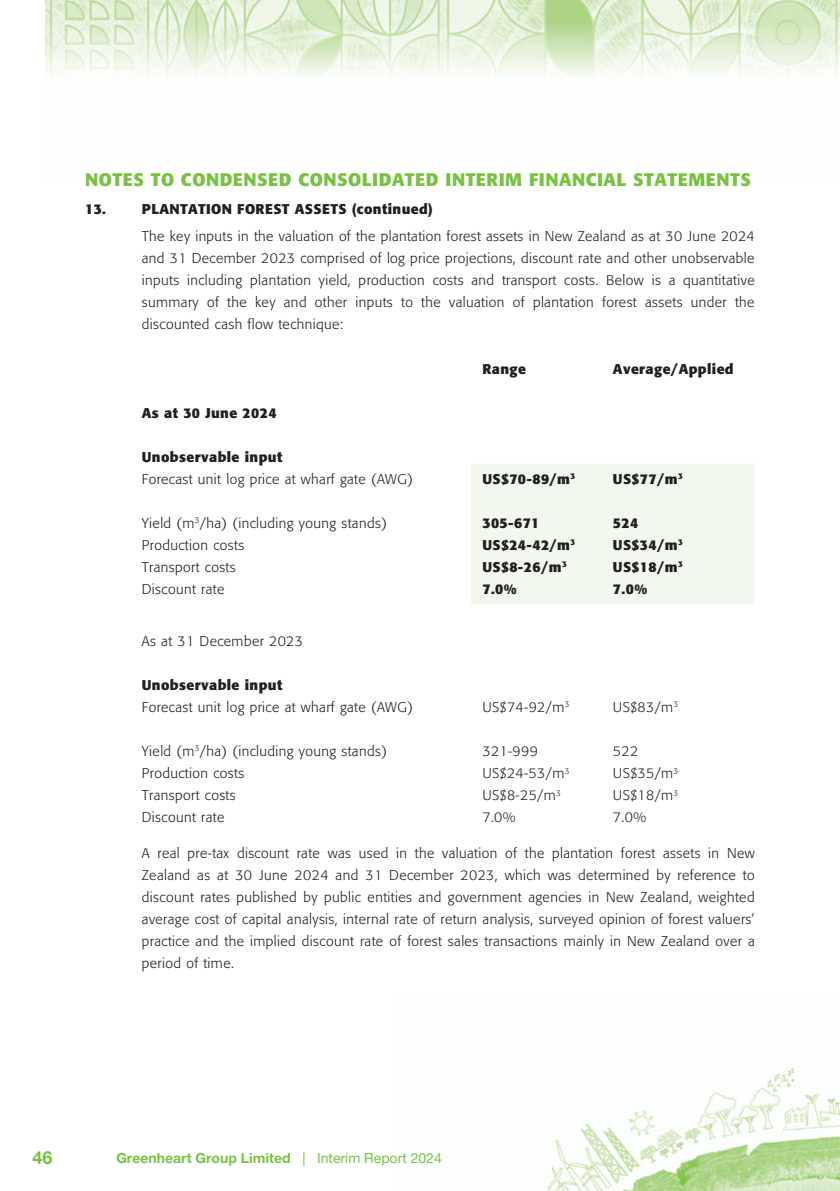
<style>
.page{position:relative;width:840px;height:1191px;background:#fff}
.page>*{position:absolute;margin:0;border:0;box-sizing:border-box;transform-origin:0 0}
.t1{font:700 18px "Formata";letter-spacing:.03em;color:#79c142}
.t2{font:700 18px "Helvetica Neue LT Std";color:#79c142}
.t3{font:300 14px/22px "Formata";letter-spacing:.03em;color:#231f20;text-align:justify}
.t4{font:700 14px "Formata";letter-spacing:.03em;color:#231f20}
.t5{font:700 14px "Helvetica Neue LT Std";color:#79c142}
.s1{font-weight:400}
</style>
<div class="page">
<img style="left:547px;top:1067px;width:292px;height:124px">
<img style="left:45px;top:0;width:794px;height:77px">
<div style="left:471px;top:464px;width:283px;height:140px;background:#f2f8ed"></div>
<p class="t1" style="left:85px;top:168px;width:667px">NOTES TO CONDENSED CONSOLIDATED INTERIM FINANCIAL STATEMENTS</p>
<p class="t4" style="left:85px;top:200px;width:22px">13.</p>
<p class="t4" style="left:142px;top:200px;width:292px">PLANTATION FOREST ASSETS (continued)</p>
<p class="t3" style="left:142px;top:226px;width:614px">The key inputs in the valuation of the plantation forest assets in New Zealand as at 30 June 2024 and 31 December 2023 comprised of log price projections, discount rate and other unobservable inputs including plantation yield, production costs and transport costs. Below is a quantitative summary of the key and other inputs to the valuation of plantation forest assets under the discounted cash flow technique:</p>
<p class="t4" style="left:482px;top:360px;width:45px">Range</p>
<p class="t4" style="left:612px;top:360px;width:122px">Average/Applied</p>
<p class="t4" style="left:142px;top:404px;width:136px">As at 30 June 2024</p>
<p class="t4" style="left:142px;top:448px;width:142px">Unobservable input</p>
<p class="t3" style="left:142px;top:468px;width:272px">Forecast unit log price at wharf gate (AWG)</p>
<p class="t4" style="left:482px;top:470px;width:94px">US$70-89/m<sup>3</sup></p>
<p class="t4" style="left:612px;top:470px;width:71px">US$77/m<sup>3</sup></p>
<p class="t3" style="left:142px;top:512px;width:246px">Yield (m<sup>3</sup>/ha) (including young stands)</p>
<p class="t4" style="left:482px;top:514px;width:58px">305-671</p>
<p class="t4" style="left:612px;top:514px;width:27px">524</p>
<p class="t3" style="left:142px;top:534px;width:104px">Production costs</p>
<p class="t4" style="left:482px;top:536px;width:94px">US$24-42/m<sup>3</sup></p>
<p class="t4" style="left:612px;top:536px;width:71px">US$34/m<sup>3</sup></p>
<p class="t3" style="left:142px;top:556px;width:95px">Transport costs</p>
<p class="t4" style="left:482px;top:558px;width:86px">US$8-26/m<sup>3</sup></p>
<p class="t4" style="left:612px;top:558px;width:71px">US$18/m<sup>3</sup></p>
<p class="t3" style="left:142px;top:578px;width:84px">Discount rate</p>
<p class="t4" style="left:482px;top:580px;width:36px">7.0%</p>
<p class="t4" style="left:612px;top:580px;width:36px">7.0%</p>
<p class="t3" style="left:142px;top:630px;width:162px">As at 31 December 2023</p>
<p class="t4" style="left:142px;top:676px;width:142px">Unobservable input</p>
<p class="t3" style="left:142px;top:696px;width:272px">Forecast unit log price at wharf gate (AWG)</p>
<p class="t3" style="left:482px;top:696px;width:89px">US$74-92/m<sup>3</sup></p>
<p class="t3" style="left:612px;top:696px;width:67px">US$83/m<sup>3</sup></p>
<p class="t3" style="left:142px;top:740px;width:246px">Yield (m<sup>3</sup>/ha) (including young stands)</p>
<p class="t3" style="left:482px;top:740px;width:57px">321-999</p>
<p class="t3" style="left:612px;top:740px;width:27px">522</p>
<p class="t3" style="left:142px;top:762px;width:104px">Production costs</p>
<p class="t3" style="left:482px;top:762px;width:89px">US$24-53/m<sup>3</sup></p>
<p class="t3" style="left:612px;top:762px;width:67px">US$35/m<sup>3</sup></p>
<p class="t3" style="left:142px;top:784px;width:95px">Transport costs</p>
<p class="t3" style="left:482px;top:784px;width:80px">US$8-25/m<sup>3</sup></p>
<p class="t3" style="left:612px;top:784px;width:67px">US$18/m<sup>3</sup></p>
<p class="t3" style="left:142px;top:806px;width:84px">Discount rate</p>
<p class="t3" style="left:482px;top:806px;width:35px">7.0%</p>
<p class="t3" style="left:612px;top:806px;width:35px">7.0%</p>
<p class="t3" style="left:142px;top:842px;width:614px">A real pre-tax discount rate was used in the valuation of the plantation forest assets in New Zealand as at 30 June 2024 and 31 December 2023, which was determined by reference to discount rates published by public entities and government agencies in New Zealand, weighted average cost of capital analysis, internal rate of return analysis, surveyed opinion of forest valuers’ practice and the implied discount rate of forest sales transactions mainly in New Zealand over a period of time.</p>
<p class="t2" style="left:33px;top:1146px;width:22px">46</p>
<p class="t5" style="left:116px;top:1148px;width:327px">Greenheart Group Limited <span class="s1">| Interim Report 2024</span></p>
</div>
